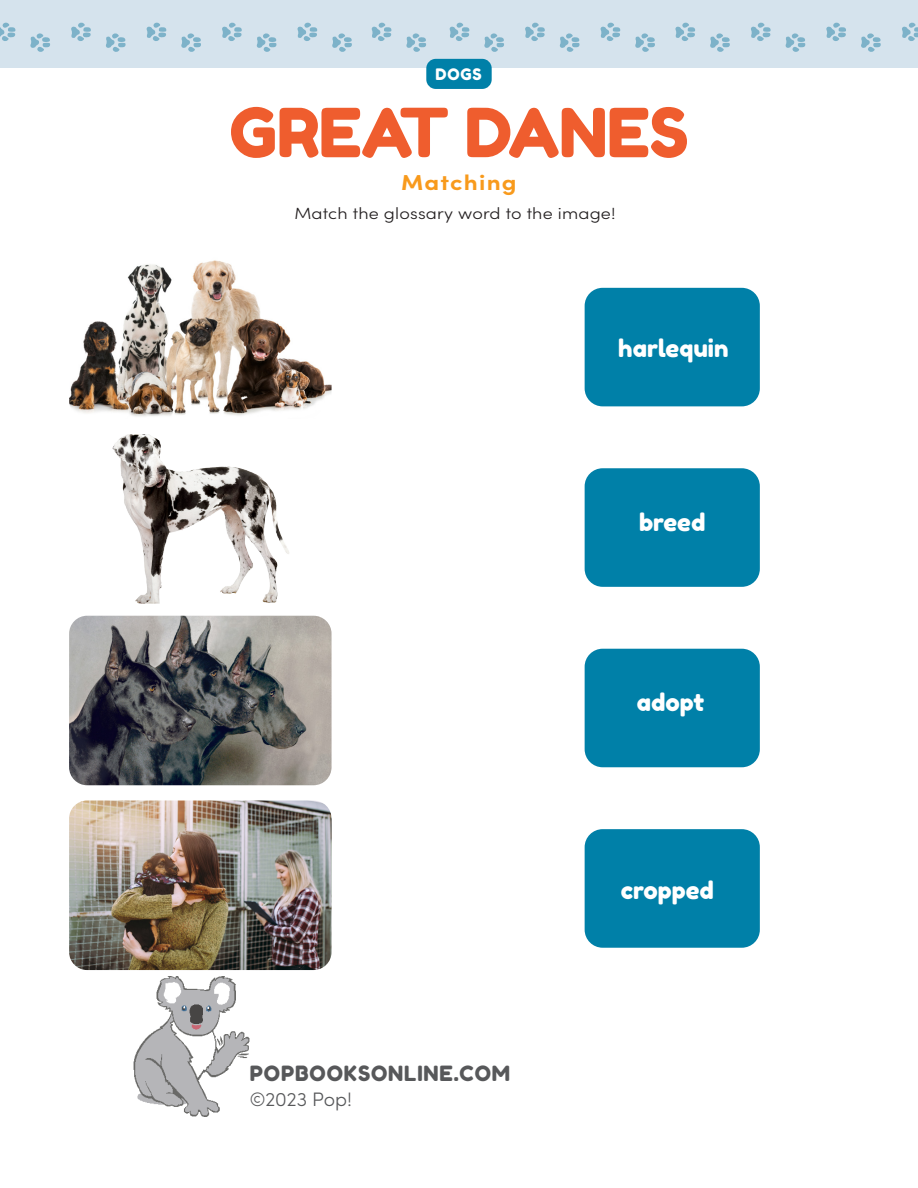
<style>
.page{position:relative;width:918px;height:1188px;background:#fff}
.page>*{position:absolute;margin:0;border:0;box-sizing:border-box;transform-origin:0 0}
.Book_Title{font:67.5px "Fredoka One";letter-spacing:-.01em;color:#ef5d2e}
.glossaryword{font:24px "Fredoka One";color:#fff}
.t1{font:700 21.75px "Sofia Pro";letter-spacing:.05em;color:#f89a1c;scale:1.11 1}
.t2{font:21px "Fredoka One";letter-spacing:.04em;color:#57585a}
.t3{font:300 19.5px "Sofia Pro";color:#57585a}
.Directions{font:300 16.2px "Sofia Pro";letter-spacing:.01em;color:#231f20;scale:1.11 1}
.t4{font:15.75px "Fredoka One";color:#fff}
</style>
<div class="page">
<div style="left:0;top:0;width:918px;height:68px;background:#d5e3ed"></div>
<svg style="left:0;top:23px;width:16px;height:18px"></svg>
<svg style="left:30px;top:33px;width:20px;height:19px"></svg>
<svg style="left:71px;top:23px;width:20px;height:18px"></svg>
<svg style="left:106px;top:33px;width:20px;height:19px"></svg>
<svg style="left:147px;top:23px;width:19px;height:18px"></svg>
<svg style="left:181px;top:33px;width:20px;height:19px"></svg>
<svg style="left:222px;top:23px;width:20px;height:18px"></svg>
<svg style="left:257px;top:33px;width:20px;height:19px"></svg>
<svg style="left:297px;top:23px;width:20px;height:18px"></svg>
<svg style="left:332px;top:33px;width:20px;height:19px"></svg>
<svg style="left:372px;top:23px;width:20px;height:18px"></svg>
<svg style="left:406px;top:33px;width:20px;height:19px"></svg>
<svg style="left:450px;top:23px;width:20px;height:18px"></svg>
<svg style="left:484px;top:33px;width:20px;height:19px"></svg>
<svg style="left:525px;top:23px;width:20px;height:18px"></svg>
<svg style="left:560px;top:33px;width:20px;height:19px"></svg>
<svg style="left:601px;top:23px;width:19px;height:18px"></svg>
<svg style="left:635px;top:33px;width:20px;height:19px"></svg>
<svg style="left:675px;top:23px;width:20px;height:18px"></svg>
<svg style="left:710px;top:33px;width:20px;height:19px"></svg>
<svg style="left:751px;top:23px;width:20px;height:18px"></svg>
<svg style="left:786px;top:33px;width:19px;height:19px"></svg>
<svg style="left:826px;top:23px;width:20px;height:18px"></svg>
<svg style="left:861px;top:33px;width:20px;height:19px"></svg>
<svg style="left:902px;top:23px;width:16px;height:18px"></svg>
<img style="left:134px;top:976px;width:115px;height:140px">
<div style="left:426px;top:59px;width:66px;height:30px;background:#0080a8;border-radius:9px"></div>
<div style="left:585px;top:288px;width:175px;height:118px;background:#0080a8;border-radius:18px"></div>
<div style="left:585px;top:649px;width:175px;height:118px;background:#0080a8;border-radius:18px"></div>
<div style="left:585px;top:468px;width:175px;height:119px;background:#0080a8;border-radius:18px"></div>
<div style="left:585px;top:829px;width:175px;height:119px;background:#0080a8;border-radius:18px"></div>
<img style="left:69px;top:260px;width:263px;height:157px">
<img style="left:69px;top:616px;width:263px;height:169px">
<img style="left:69px;top:800px;width:263px;height:170px">
<img style="left:112px;top:434px;width:177px;height:170px">
<p class="t4" style="left:436px;top:65px;width:48px">DOGS</p>
<p class="Book_Title" style="left:229px;top:92px;width:461px">GREAT DANES</p>
<h3 class="t1" style="left:401px;top:166px;width:106px">Matching</h3>
<p class="Directions" style="left:294px;top:202px;width:291px">Match the glossary word to the image!</p>
<p class="glossaryword" style="left:618px;top:334px;width:112px">harlequin</p>
<p class="glossaryword" style="left:639px;top:507px;width:68px">breed</p>
<p class="glossaryword" style="left:637px;top:688px;width:69px">adopt</p>
<p class="t2" style="left:250px;top:1061px;width:262px">POPBOOKSONLINE.COM</p>
<p class="t3" style="left:250px;top:1085px;width:104px">©2023 Pop!</p>
<p class="glossaryword" style="left:621px;top:876px;width:95px">cropped</p>
</div>
